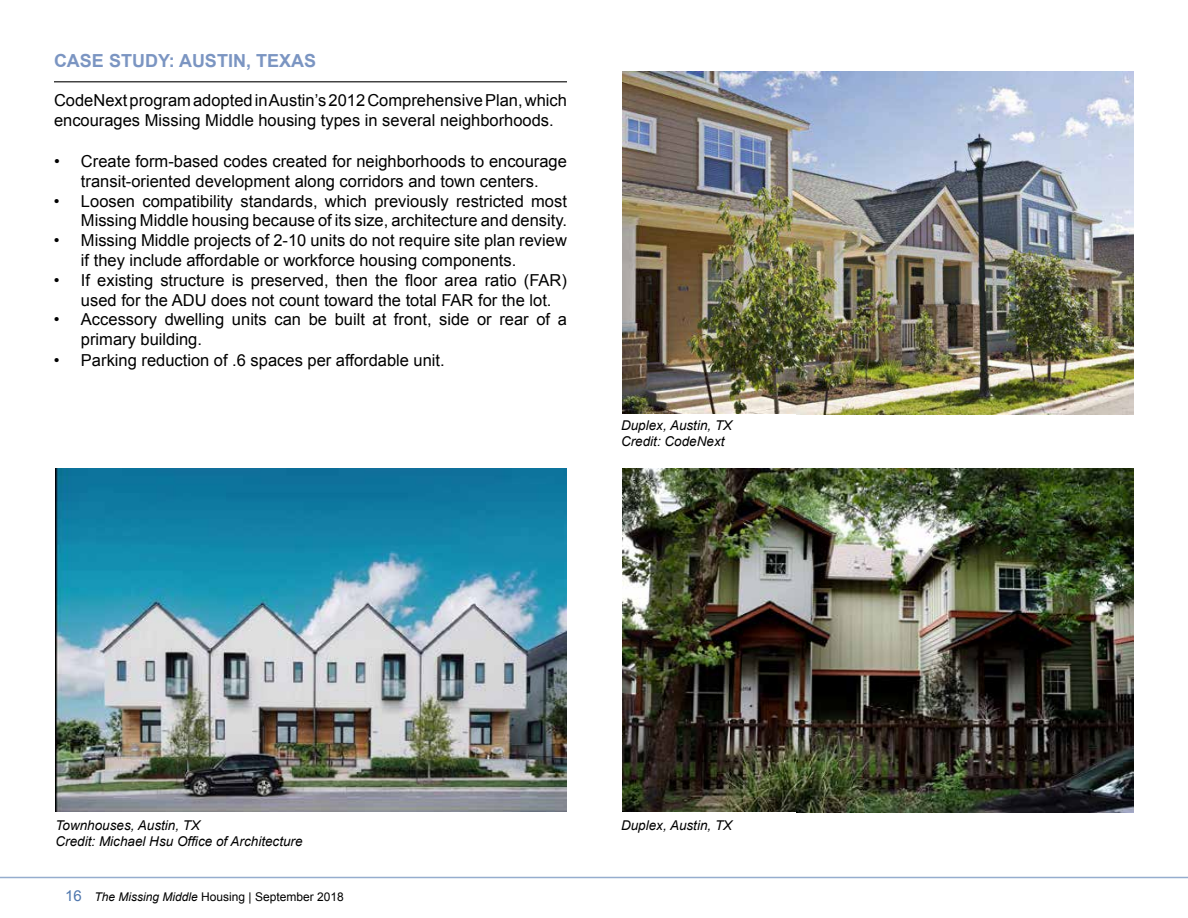
<style>
.page{position:relative;width:1188px;height:918px;background:#fff}
.page>*{position:absolute;margin:0;border:0;box-sizing:border-box;transform-origin:0 0}
.t1{font:700 18px "Arial";color:#7b95c2}
.t2{font:16.5px/19.8px "Arial";color:#000}
.t3{font:italic 13.5px/16.2px "Arial";color:#000}
.t4{font:12px "Arial";color:#000}
.s1{font-size:15px;color:#4f77ae}
.s2{font-style:italic}
</style>
<div class="page">
<hr style="left:0;top:877px;width:1188px;height:1px;background:#4f77ae">
<hr style="left:54px;top:81px;width:513px;height:1px;background:#000">
<img style="left:622px;top:72px;width:512px;height:342px">
<img style="left:623px;top:469px;width:511px;height:343px">
<img style="left:56px;top:469px;width:511px;height:342px">
<p class="t1" style="left:54px;top:49px;width:264px">CASE STUDY: AUSTIN, TEXAS</p>
<p class="t2" style="left:54px;top:91px;width:514px">CodeNext program adopted in Austin’s 2012 Comprehensive Plan, which encourages Missing Middle housing types in several neighborhoods.</p>
<p class="t2" style="left:54px;top:151px;width:514px;text-align:center">• Create form-based codes created for neighborhoods to encourage transit-oriented development along corridors and town centers.</p>
<p class="t2" style="left:54px;top:191px;width:514px;text-align:right">• Loosen compatibility standards, which previously restricted most<br>Missing Middle housing because of its size, architecture and density.</p>
<p class="t2" style="left:81px;top:231px;width:487px;text-indent:-27px">• Missing Middle projects of 2-10 units do not require site plan review if they include affordable or workforce housing components.</p>
<p class="t2" style="left:81px;top:270px;width:487px;text-indent:-27px">• If existing structure is preserved, then the floor area ratio (FAR) used for the ADU does not count toward the total FAR for the lot.</p>
<p class="t2" style="left:81px;top:310px;width:487px;text-indent:-27px">• Accessory dwelling units can be built at front, side or rear of a primary building.</p>
<p class="t2" style="left:54px;top:351px;width:392px">• Parking reduction of .6 spaces per affordable unit.</p>
<p class="t3" style="left:621px;top:417px;width:113px">Duplex, Austin, TX<br>Credit: CodeNext</p>
<p class="t3" style="left:56px;top:817px;width:249px">Townhouses, Austin, TX<br>Credit: Michael Hsu Office of Architecture</p>
<p class="t4" style="left:65px;top:889px;width:280px"><span class="s1">16</span> <span class="s2">The Missing Middle</span> Housing | September 2018</p>
<p class="t3" style="left:621px;top:817px;width:113px">Duplex, Austin, TX</p>
</div>
